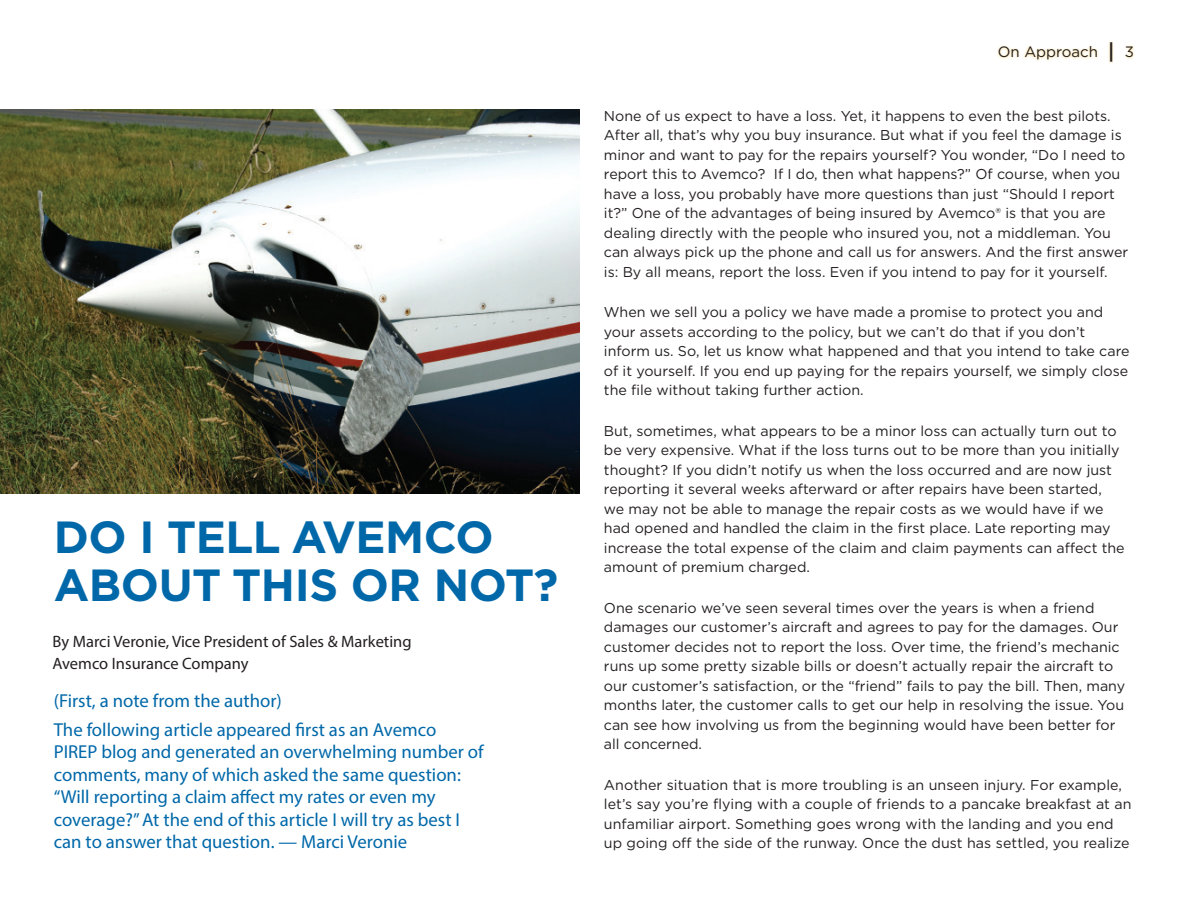
<style>
.page{position:relative;width:1188px;height:918px;background:#fff}
.page>*{position:absolute;margin:0;border:0;box-sizing:border-box;transform-origin:0 0}
.t1{font:700 45px/48px "Gotham";letter-spacing:-.01em;color:#0068a9}
.t2{font:18.75px/22.5px "Myriad Pro";color:#0068a9}
.t3{font:16.5px/21.8px "Myriad Pro";color:#231f20}
.t4{font:15px "Gotham";color:#231f20}
.t5{font:14.25px/19.5px "Gotham";color:#231f20}
.s1{font-weight:500;font-size:21px}
</style>
<div class="page">
<div style="left:996px;top:40px;width:139px;height:24px;background:#fcb814;opacity:.52"></div>
<img style="left:0;top:110px;width:580px;height:384px">
<h1 class="t1" style="left:54px;top:513px;width:506px">DO I TELL AVEMCO<br>ABOUT THIS OR NOT?</h1>
<p class="t3" style="left:52px;top:630px;width:361px">By Marci Veronie, Vice President of Sales &amp; Marketing<br>Avemco Insurance Company</p>
<h2 class="t2" style="left:54px;top:685px;width:384px;line-height:29.2px">(First, a note from the author)<br>The following article appeared first as an Avemco</h2>
<p class="t2" style="left:54px;top:741px;width:431px">PIREP blog and generated an overwhelming number of comments, many of which asked the same question: “Will reporting a claim affect my rates or even my coverage?” At the end of this article I will try as best I can to answer that question. — Marci Veronie</p>
<p class="t4" style="left:998px;top:42px;width:138px">On Approach <span class="s1">|</span> 3</p>
<p class="t5" style="left:604px;top:106px;width:526px">None of us expect to have a loss. Yet, it happens to even the best pilots.<br>After all, that’s why you buy insurance. But what if you feel the damage is minor and want to pay for the repairs yourself? You wonder, “Do I need to report this to Avemco? If I do, then what happens?” Of course, when you have a loss, you probably have more questions than just “Should I report it?” One of the advantages of being insured by Avemco® is that you are dealing directly with the people who insured you, not a middleman. You can always pick up the phone and call us for answers. And the first answer is: By all means, report the loss. Even if you intend to pay for it yourself.</p>
<p class="t5" style="left:604px;top:302px;width:527px">When we sell you a policy we have made a promise to protect you and your assets according to the policy, but we can’t do that if you don’t inform us. So, let us know what happened and that you intend to take care of it yourself. If you end up paying for the repairs yourself, we simply close the file without taking further action.</p>
<p class="t5" style="left:604px;top:421px;width:522px">But, sometimes, what appears to be a minor loss can actually turn out to be very expensive. What if the loss turns out to be more than you initially thought? If you didn’t notify us when the loss occurred and are now just reporting it several weeks afterward or after repairs have been started, we may not be able to manage the repair costs as we would have if we had opened and handled the claim in the first place. Late reporting may increase the total expense of the claim and claim payments can affect the amount of premium charged.</p>
<p class="t5" style="left:604px;top:598px;width:523px">One scenario we’ve seen several times over the years is when a friend damages our customer’s aircraft and agrees to pay for the damages. Our customer decides not to report the loss. Over time, the friend’s mechanic runs up some pretty sizable bills or doesn’t actually repair the aircraft to our customer’s satisfaction, or the “friend” fails to pay the bill. Then, many months later, the customer calls to get our help in resolving the issue. You can see how involving us from the beginning would have been better for all concerned.</p>
<p class="t5" style="left:604px;top:775px;width:529px">Another situation that is more troubling is an unseen injury. For example, let’s say you’re flying with a couple of friends to a pancake breakfast at an unfamiliar airport. Something goes wrong with the landing and you end up going off the side of the runway. Once the dust has settled, you realize</p>
</div>
